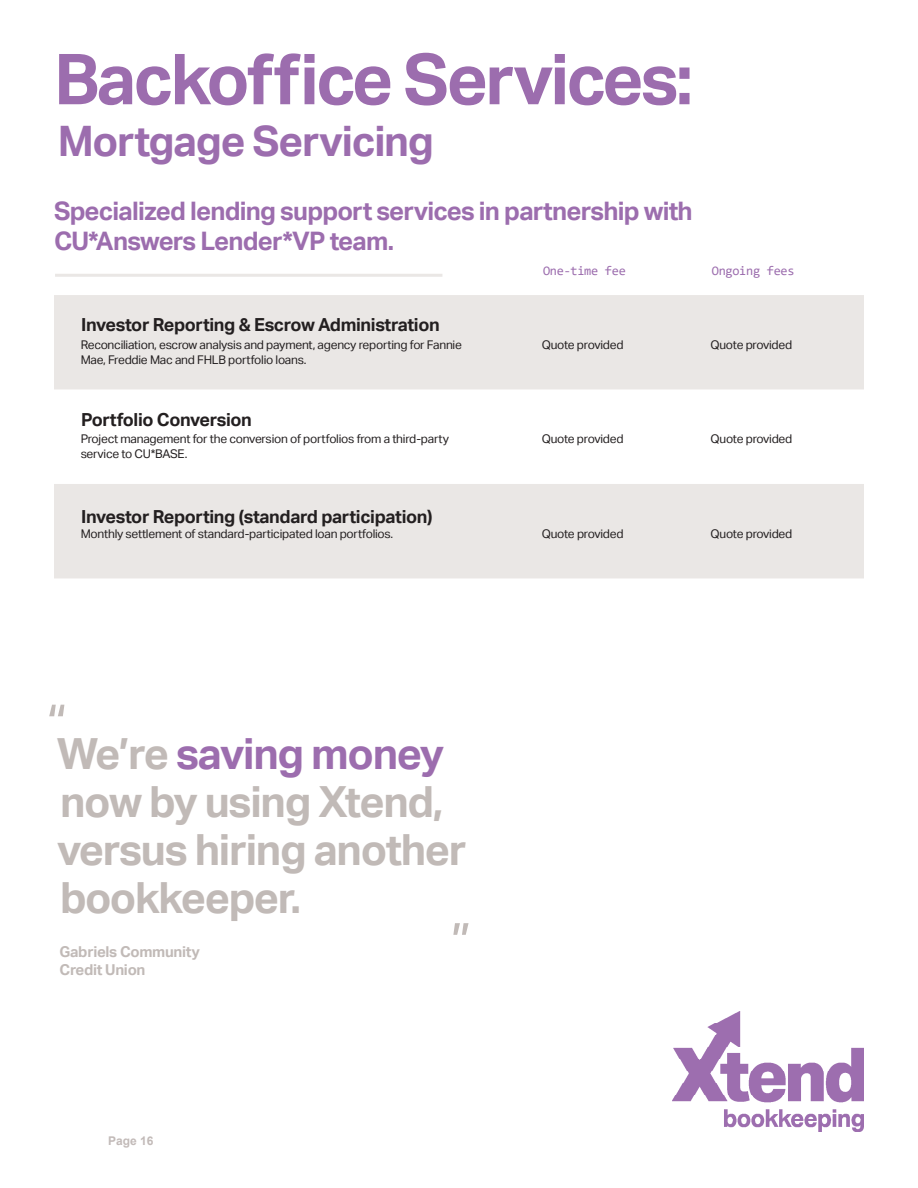
<style>
.page{position:relative;width:918px;height:1188px;background:#fff}
.page>*{position:absolute;margin:0;border:0;box-sizing:border-box;transform-origin:0 0}
.t1{font:700 70.35px "Aktiv Grotesk";letter-spacing:-.04em;color:#9c6dae}
.t2{font:54px "Aktiv Grotesk";color:#c1bab7}
.t3{font:700 42.9px/47.7px "Aktiv Grotesk";letter-spacing:-.03em;color:#c1bab7}
.t4{font:700 42px "Aktiv Grotesk";letter-spacing:-.03em;color:#9c6dae}
.t5{font:700 25.5px/30px "Aktiv Grotesk";letter-spacing:-.03em;color:#9c6dae}
.t6{font:700 18px "Aktiv Grotesk";letter-spacing:-.02em;color:#231f20}
.t7{font:700 15px/18px "Aktiv Grotesk";letter-spacing:-.02em;color:#c1bab7}
.t8{font:12.9px "Consolas";letter-spacing:-.02em;color:#9c6dae}
.t9{font:12px/15px "Aktiv Grotesk";letter-spacing:-.02em;color:#231f20}
.t10{font:700 12px "Arial";color:#c2bab8}
.s1{color:#9c6dae}
</style>
<div class="page">
<img style="left:672px;top:1011px;width:192px;height:120px">
<svg style="left:54px;top:295px;width:810px;height:283px;fill:#eae7e5"></svg>
<hr style="left:55px;top:274px;width:387px;height:3px;background:#eae7e5">
<p class="t1" style="left:54px;top:39px;width:641px">Backoffice Services:</p>
<p class="t4" style="left:58px;top:117px;width:378px">Mortgage Servicing</p>
<p class="t5" style="left:54px;top:197px;width:640px">Specialized lending support services in partnership with<br>CU*Answers Lender*VP team.</p>
<p class="t6" style="left:81px;top:314px;width:360px">Investor Reporting &amp; Escrow Administration</p>
<p class="t8" style="left:543px;top:262px;width:84px">One-time fee</p>
<p class="t8" style="left:712px;top:262px;width:84px">Ongoing fees</p>
<p class="t9" style="left:81px;top:337px;width:383px">Reconciliation, escrow analysis and payment, agency reporting for Fannie<br>Mae, Freddie Mac and FHLB portfolio loans.</p>
<p class="t9" style="left:542px;top:337px;width:83px">Quote provided</p>
<p class="t9" style="left:711px;top:337px;width:83px">Quote provided</p>
<p class="t6" style="left:81px;top:409px;width:172px">Portfolio Conversion</p>
<p class="t9" style="left:81px;top:432px;width:370px">Project management for the conversion of portfolios from a third-party service to CU*BASE.</p>
<p class="t9" style="left:542px;top:432px;width:83px">Quote provided</p>
<p class="t9" style="left:711px;top:432px;width:83px">Quote provided</p>
<p class="t6" style="left:81px;top:506px;width:353px">Investor Reporting (standard participation)</p>
<p class="t9" style="left:81px;top:526px;width:314px">Monthly settlement of standard-participated loan portfolios.</p>
<p class="t9" style="left:542px;top:526px;width:83px">Quote provided</p>
<p class="t9" style="left:711px;top:526px;width:83px">Quote provided</p>
<p class="t2" style="left:47px;top:693px;width:21px">“</p>
<p class="t3" style="left:57px;top:731px;width:411px">We’re <span class="s1">saving money </span>now by using Xtend, versus hiring another bookkeeper.</p>
<p class="t7" style="left:60px;top:943px;width:142px">Gabriels Community<br>Credit Union</p>
<p class="t2" style="left:451px;top:912px;width:21px">”</p>
<p class="t10" style="left:108px;top:1132px;width:47px">Page 16</p>
</div>
